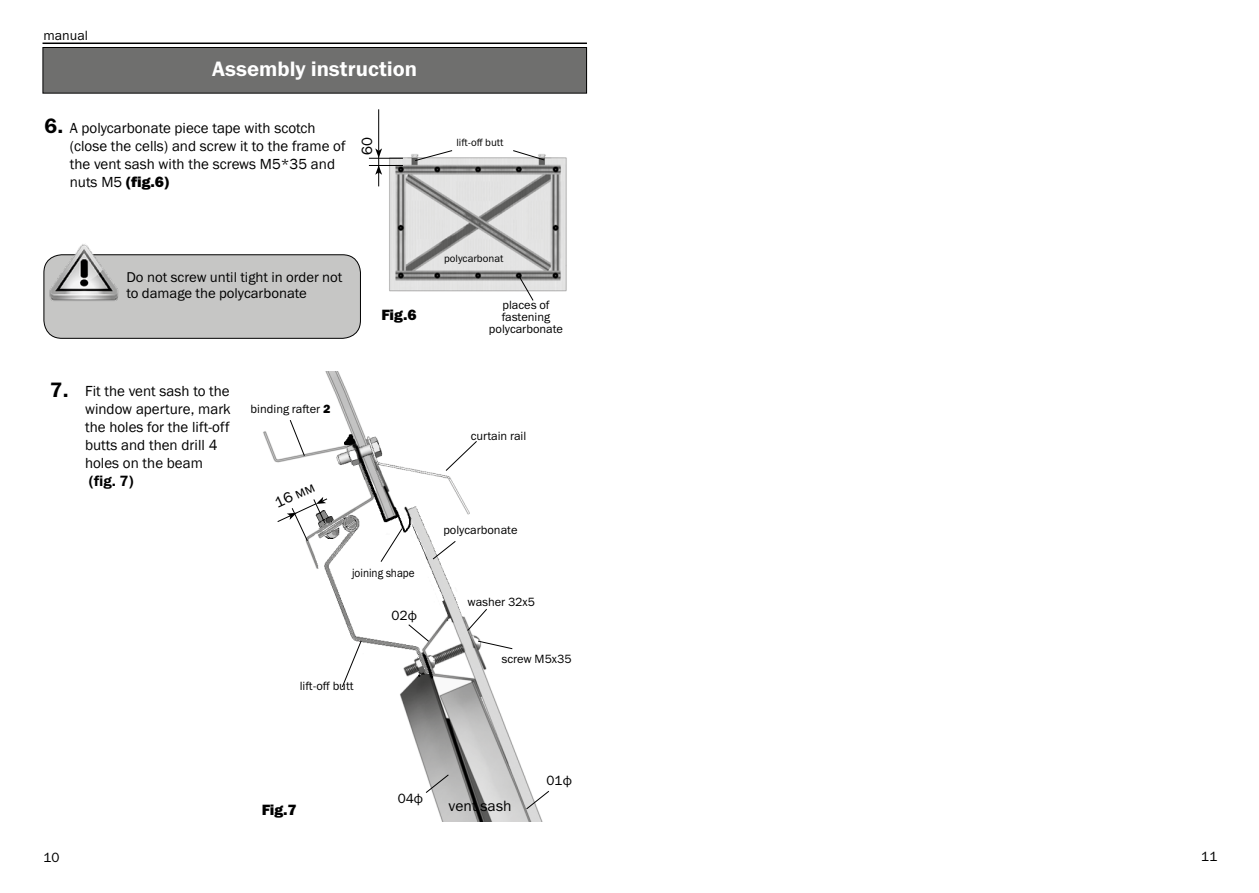
<style>
.page{position:relative;width:1259px;height:893px;background:#fff}
.page>*{position:absolute;margin:0;border:0;box-sizing:border-box;transform-origin:0 0}
.t1{font:21px "Franklin Gothic Demi C";color:#fff}
.t2{font:15px/18px "Franklin Gothic";color:#000}
.t3{font:15px "Franklin Gothic Heavy C";color:#000}
.t4{font:15px "Franklin Gothic Book C";color:#000}
.t5{font:15px "Franklin Gothic Demi C";color:#000}
.t6{font:14.25px/16.5px "Franklin Gothic Book C";color:#000}
.t7{font:13.5px "Franklin Gothic Book C";color:#000}
.t8{font:12px/12px "Franklin Gothic Book C";color:#000;text-align:center}
.t9{font:12px "Franklin Gothic Book C";color:#000;scale:.9 1}
.t10{font:10.5px "Franklin Gothic Book C";color:#000}
.s1{font-family:"Franklin Gothic Demi C";font-size:21px}
.s2{font-family:"Franklin Gothic"}
.s3{font-family:"Franklin Gothic Heavy C"}
</style>
<div class="page">
<hr style="left:43px;top:43px;width:544px;height:1px;background:#000">
<img style="left:263px;top:371px;width:280px;height:450px">
<svg style="left:380px;top:528px;width:23px;height:35px"></svg>
<svg style="left:289px;top:419px;width:16px;height:38px"></svg>
<svg style="left:341px;top:640px;width:21px;height:48px"></svg>
<div style="left:43px;top:48px;width:543px;height:45px;background:#6f6f6e"></div>
<div style="left:43px;top:47px;width:544px;height:47px;border:1px solid #000"></div>
<svg style="left:525px;top:790px;width:24px;height:20px"></svg>
<svg style="left:432px;top:540px;width:24px;height:20px"></svg>
<svg style="left:466px;top:608px;width:22px;height:24px"></svg>
<svg style="left:425px;top:774px;width:24px;height:20px"></svg>
<svg style="left:277px;top:497px;width:51px;height:45px"></svg>
<svg style="left:408px;top:624px;width:22px;height:18px"></svg>
<svg style="left:477px;top:640px;width:36px;height:10px"></svg>
<img style="left:382px;top:154px;width:185px;height:138px">
<svg style="left:518px;top:275px;width:16px;height:26px"></svg>
<svg style="left:414px;top:150px;width:39px;height:11px"></svg>
<svg style="left:512px;top:150px;width:33px;height:11px"></svg>
<div style="left:44px;top:255px;width:316px;height:83px;background:#c6c6c5;border-radius:18px"></div>
<div style="left:44px;top:254px;width:317px;height:85px;border:1px solid #000;border-radius:18px"></div>
<img style="left:50px;top:244px;width:70px;height:57px">
<hr style="left:378px;top:109px;width:1px;height:42px;background:#000">
<svg style="left:375px;top:148px;width:7px;height:38px"></svg>
<hr style="left:369px;top:158px;width:34px;height:1px;background:#000">
<hr style="left:369px;top:165px;width:34px;height:1px;background:#000">
<svg style="left:445px;top:440px;width:32px;height:32px"></svg>
<p class="t7" style="left:44px;top:27px;width:46px">manual</p>
<h1 class="t1" style="left:212px;top:56px;width:206px">Assembly instruction</h1>
<p class="t2" style="left:70px;top:119px;width:277px;text-indent:-25px"><span class="s1">6.</span> A polycarbonate piece tape with scotch (close the cells) and screw it to the frame of the vent sash with the screws M5*35 and</p>
<p class="t3" style="left:70px;top:173px;width:101px"><span class="s2">nuts M5</span> (fig.6)</p>
<p class="t4" style="left:359px;top:155px;width:19px;rotate:-90deg">60</p>
<p class="t6" style="left:126px;top:269px;width:217px">Do not screw until tight in order not to damage the polycarbonate</p>
<p class="t2" style="left:85px;top:382px;width:147px;text-indent:-35px"><span class="s1">7.</span> Fit the vent sash to the window aperture, mark the holes for the lift-off butts and then drill 4 holes on the beam</p>
<p class="t5" style="left:89px;top:472px;width:46px">(fig. 7)</p>
<p class="t8" style="left:251px;top:403px;width:81px">binding rafter <span class="s3">2</span></p>
<p class="t4" style="left:272px;top:496px;width:44px;rotate:-25deg">16 мм</p>
<p class="t3" style="left:381px;top:306px;width:37px">Fig.6</p>
<p class="t9" style="left:352px;top:566px;width:71px">joining shape</p>
<p class="t8" style="left:300px;top:680px;width:55px">lift-off butt</p>
<p class="t7" style="left:391px;top:608px;width:27px">02ф</p>
<p class="t10" style="left:456px;top:136px;width:49px">lift-off butt</p>
<p class="t10" style="left:444px;top:252px;width:61px">polycarbonat</p>
<p class="t8" style="left:489px;top:299px;width:76px">places of fastening polycarbonate</p>
<p class="t8" style="left:471px;top:429px;width:57px">curtain rail</p>
<p class="t8" style="left:443px;top:524px;width:76px">polycarbonate</p>
<p class="t8" style="left:467px;top:596px;width:69px">washer 32х5</p>
<p class="t8" style="left:501px;top:652px;width:72px">screw М5х35</p>
<p class="t3" style="left:262px;top:802px;width:37px">Fig.7</p>
<p class="t7" style="left:398px;top:791px;width:27px">04ф</p>
<p class="t4" style="left:448px;top:797px;width:64px">vent sash</p>
<p class="t7" style="left:546px;top:773px;width:27px">01ф</p>
<p class="t7" style="left:44px;top:850px;width:18px">10</p>
<p class="t7" style="left:1201px;top:849px;width:18px">11</p>
</div>
